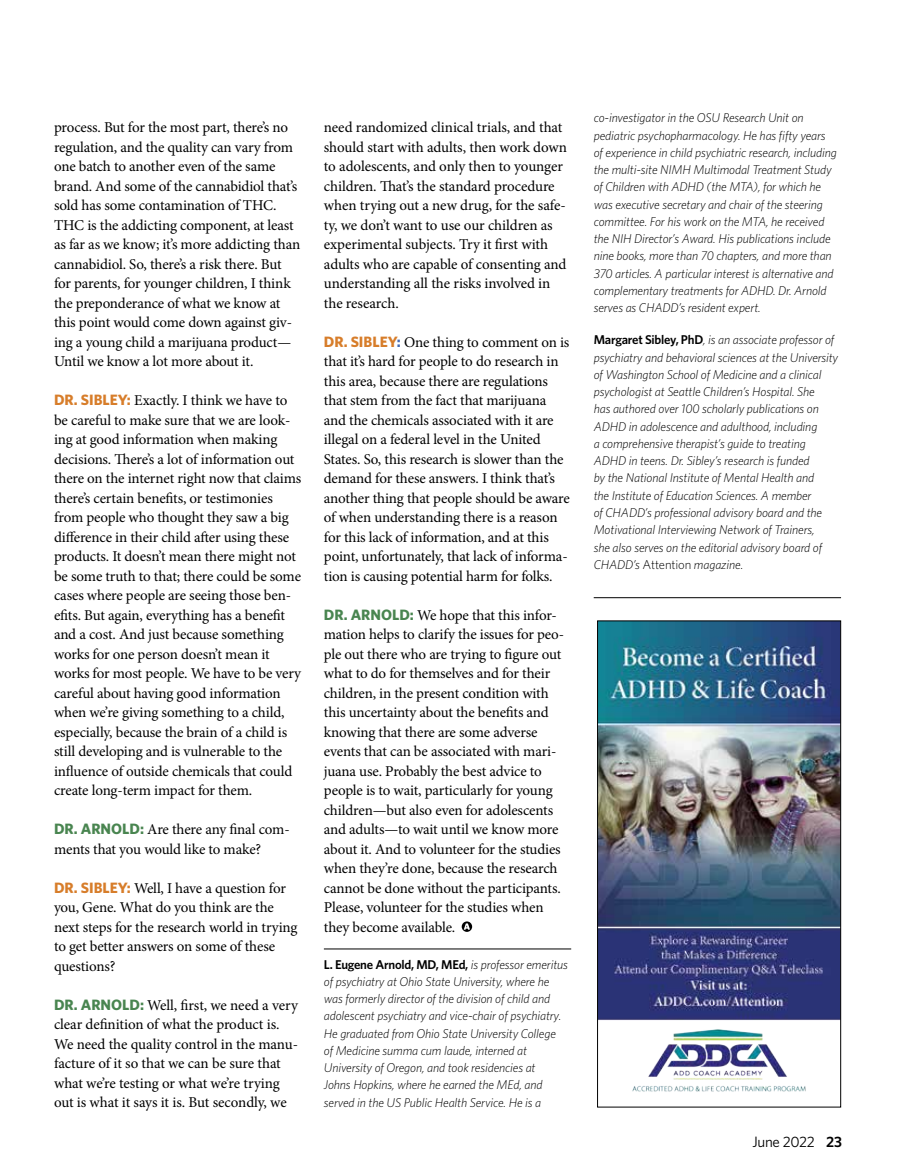
<style>
.page{position:relative;width:905px;height:1175px;background:#fff}
.page>*{position:absolute;margin:0;border:0;box-sizing:border-box;transform-origin:0 0}
.t1{font:15px/19.5px "Minion Pro";letter-spacing:-.01em;color:#000}
.t2{font:15px "Whitney";letter-spacing:-.02em;color:#000}
.t3{font:italic 300 12.75px/17.2px "Whitney";letter-spacing:-.01em;color:#000}
.s1{font-family:"Whitney";font-weight:700;color:#d77d2a}
.s2{font-family:"Whitney";font-weight:700;color:#498550}
.s3{font-family:"Whitney";font-weight:700;color:#436ab3}
.s4{font-weight:600;font-style:normal}
.s5{font-style:normal}
.s6{font-weight:600}
</style>
<div class="page">
<img style="left:599px;top:622px;width:240px;height:470px">
<div style="left:597px;top:620px;width:244px;height:487px;border:1px solid #000"></div>
<hr style="left:324px;top:948px;width:247px;height:1px;background:#000">
<svg style="left:461px;top:921px;width:11px;height:11px"></svg>
<hr style="left:593px;top:597px;width:248px;height:1px;background:#000">
<p class="t1" style="left:54px;top:118px;width:248px">process. But for the most part, there’s no regulation, and the quality can vary from one batch to another even of the same brand. And some of the cannabidiol that’s sold has some contamination of THC.<br>THC is the addicting component, at least as far as we know; it’s more addicting than cannabidiol. So, there’s a risk there. But for parents, for younger children, I think the preponderance of what we know at this point would come down against giv&shy;ing a young child a marijuana product— Until we know a lot more about it.</p>
<p class="t1" style="left:54px;top:391px;width:249px"><span class="s1">DR. SIBLEY:</span> Exactly. I think we have to be careful to make sure that we are look&shy;ing at good information when making decisions. There’s a lot of information out there on the internet right now that claims there’s certain benefits, or testimonies from people who thought they saw a big difference in their child after using these products. It doesn’t mean there might not be some truth to that; there could be some cases where people are seeing those ben&shy;efits. But again, everything has a benefit and a cost. And just because something works for one person doesn’t mean it works for most people. We have to be very careful about having good information when we’re giving something to a child, especially, because the brain of a child is still developing and is vulnerable to the influence of outside chemicals that could create long-term impact for them.</p>
<p class="t1" style="left:54px;top:820px;width:237px"><span class="s2">DR. ARNOLD:</span> Are there any final com&shy;ments that you would like to make?</p>
<p class="t1" style="left:54px;top:878px;width:245px"><span class="s1">DR. SIBLEY:</span> Well, I have a question for you, Gene. What do you think are the next steps for the research world in trying to get better answers on some of these questions?</p>
<p class="t1" style="left:54px;top:995px;width:245px"><span class="s2">DR. ARNOLD:</span> Well, first, we need a very clear definition of what the product is.<br>We need the quality control in the manu&shy;facture of it so that we can be sure that what we’re testing or what we’re trying out is what it says it is. But secondly, we</p>
<p class="t1" style="left:324px;top:118px;width:244px">need randomized clinical trials, and that should start with adults, then work down to adolescents, and only then to younger children. That’s the standard procedure when trying out a new drug, for the safe&shy;ty, we don’t want to use our children as experimental subjects. Try it first with adults who are capable of consenting and understanding all the risks involved in the research.</p>
<p class="t1" style="left:324px;top:332px;width:247px"><span class="s1">DR. SIBLEY</span><span class="s3">:</span> One thing to comment on is that it’s hard for people to do research in this area, because there are regulations that stem from the fact that marijuana and the chemicals associated with it are illegal on a federal level in the United States. So, this research is slower than the demand for these answers. I think that’s another thing that people should be aware of when understanding there is a reason for this lack of information, and at this point, unfortunately, that lack of informa&shy;tion is causing potential harm for folks.</p>
<p class="t1" style="left:324px;top:605px;width:242px"><span class="s2">DR. ARNOLD:</span> We hope that this infor&shy;mation helps to clarify the issues for peo&shy;ple out there who are trying to figure out what to do for themselves and for their children, in the present condition with this uncertainty about the benefits and knowing that there are some adverse events that can be associated with mari&shy;juana use. Probably the best advice to people is to wait, particularly for young children—but also even for adolescents and adults—to wait until we know more about it. And to volunteer for the studies when they’re done, because the research cannot be done without the participants.<br>Please, volunteer for the studies when they become available.</p>
<p class="t3" style="left:324px;top:955px;width:245px"><span class="s4">L. Eugene Arnold, MD, MEd,</span> is professor emeritus of psychiatry at Ohio State University, where he was formerly director of the division of child and adolescent psychiatry and vice-chair of psychiatry.<br>He graduated from Ohio State University College of Medicine summa cum laude, interned at University of Oregon, and took residencies at<br>Johns Hopkins, where he earned the MEd, and served in the US Public Health Service. He is a</p>
<p class="t3" style="left:593px;top:109px;width:245px">co-investigator in the OSU Research Unit on pediatric psychopharmacology. He has fifty years of experience in child psychiatric research, including the multi-site NIMH Multimodal Treatment Study of Children with ADHD (the MTA), for which he was executive secretary and chair of the steering committee. For his work on the MTA, he received the NIH Director’s Award. His publications include nine books, more than 70 chapters, and more than 370 articles. A particular interest is alternative and complementary treatments for ADHD. Dr. Arnold serves as CHADD’s resident expert.</p>
<p class="t3" style="left:593px;top:331px;width:246px"><span class="s4">Margaret Sibley, PhD</span>, is an associate professor of psychiatry and behavioral sciences at the University of Washington School of Medicine and a clinical psychologist at Seattle Children’s Hospital. She<br>has authored over 100 scholarly publications on ADHD in adolescence and adulthood, including<br>a comprehensive therapist’s guide to treating ADHD in teens. Dr. Sibley’s research is funded<br>by the National Institute of Mental Health and<br>the Institute of Education Sciences. A member<br>of CHADD’s professional advisory board and the Motivational Interviewing Network of Trainers,<br>she also serves on the editorial advisory board of CHADD’s <span class="s5">Attention</span> magazine.</p>
<p class="t2" style="left:752px;top:1133px;width:91px">June 2022 <span class="s6">23</span></p>
</div>
